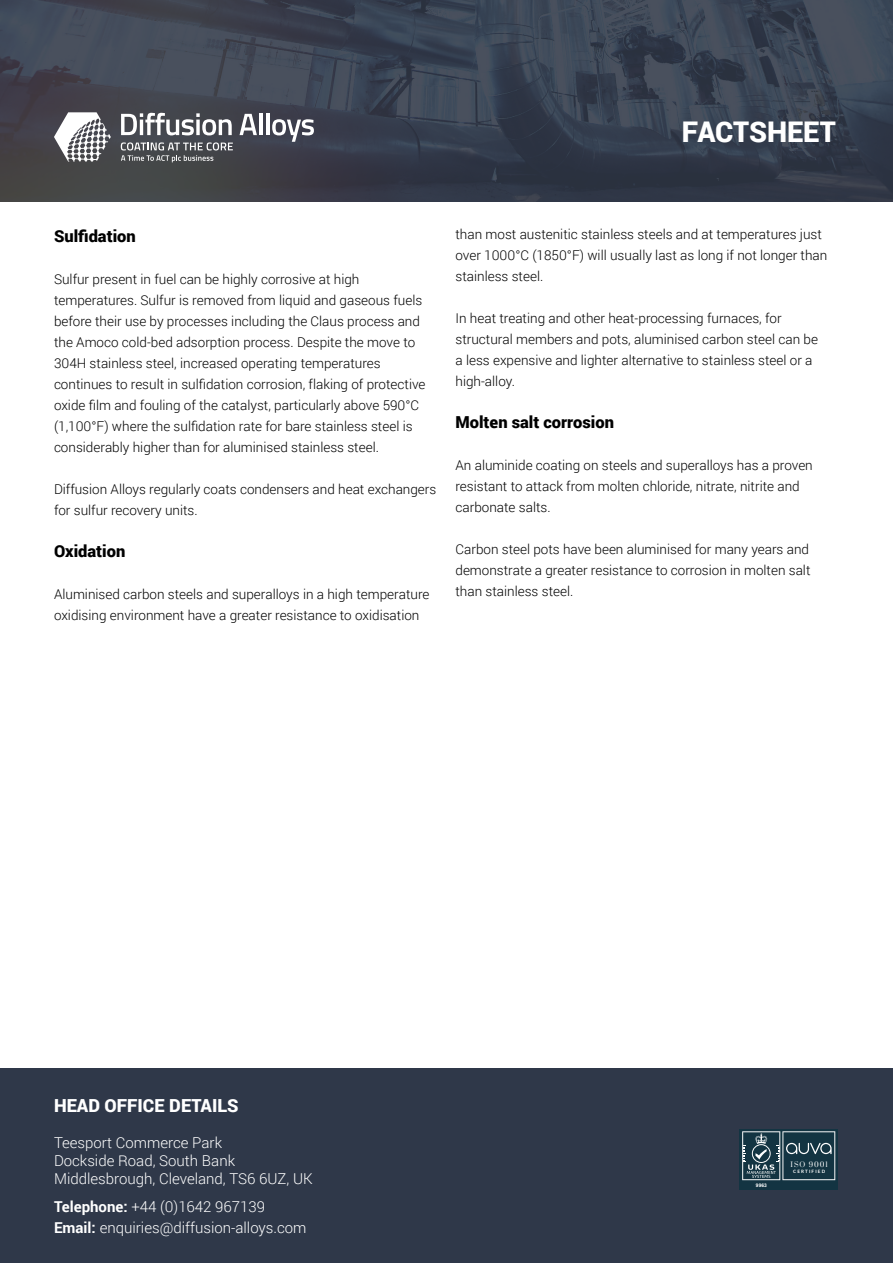
<style>
.page{position:relative;width:893px;height:1263px;background:#fff}
.page>*{position:absolute;margin:0;border:0;box-sizing:border-box;transform-origin:0 0}
.t1{font:900 28.5px "Roboto";letter-spacing:-.005em;color:#fff}
.t2{font:900 18px "Roboto";color:#fff}
.t3{font:900 16.5px "Roboto";color:#000}
.t4{font:300 15px/18px "Roboto";color:#fff}
.t5{font:300 13.5px/21px "Roboto";color:#000}
.t6{font:6.75px "Prata";letter-spacing:.14em;color:#fff}
.t7{font:700 4.95px "Arial";color:#fff}
.t8{font:700 4.5px "Lato";letter-spacing:.26em;color:#fff}
.s1{font-weight:700}
</style>
<div class="page">
<svg style="left:0;top:0;width:893px;height:202px;background:#3b414f"></svg>
<div style="left:0;top:1068px;width:893px;height:195px;background:#2f3849"></div>
<svg style="left:121px;top:113px;width:111px;height:22px"></svg>
<svg style="left:239px;top:114px;width:18px;height:21px"></svg>
<hr style="left:259px;top:113px;width:3px;height:22px;background:#fff">
<hr style="left:266px;top:113px;width:3px;height:22px;background:#fff">
<svg style="left:272px;top:119px;width:42px;height:23px"></svg>
<svg style="left:121px;top:142px;width:112px;height:20px;background:#6c6e71"></svg>
<svg style="left:54px;top:112px;width:57px;height:50px"></svg>
<div style="left:739px;top:1129px;width:99px;height:60px;background:#133442"></div>
<svg style="left:742px;top:1131px;width:93px;height:49px"></svg>
<h1 class="t1" style="left:682px;top:112px;width:156px">FACTSHEET</h1>
<p class="t3" style="left:54px;top:225px;width:83px">Sulfidation</p>
<p class="t5" style="left:54px;top:269px;width:373px">Sulfur present in fuel can be highly corrosive at high temperatures. Sulfur is removed from liquid and gaseous fuels before their use by processes including the Claus process and the Amoco cold-bed adsorption process. Despite the move to 304H stainless steel, increased operating temperatures continues to result in sulfidation corrosion, flaking of protective oxide film and fouling of the catalyst, particularly above 590°C (1,100°F) where the sulfidation rate for bare stainless steel is considerably higher than for aluminised stainless steel.</p>
<p class="t5" style="left:54px;top:479px;width:384px">Diffusion Alloys regularly coats condensers and heat exchangers for sulfur recovery units.</p>
<p class="t3" style="left:54px;top:540px;width:73px">Oxidation</p>
<p class="t5" style="left:54px;top:584px;width:377px">Aluminised carbon steels and superalloys in a high temperature oxidising environment have a greater resistance to oxidisation</p>
<p class="t5" style="left:455px;top:223px;width:373px">than most austenitic stainless steels and at temperatures just over 1000°C (1850°F) will usually last as long if not longer than stainless steel.</p>
<p class="t5" style="left:455px;top:307px;width:364px">In heat treating and other heat-processing furnaces, for structural members and pots, aluminised carbon steel can be a less expensive and lighter alternative to stainless steel or a high-alloy.</p>
<p class="t3" style="left:455px;top:411px;width:160px">Molten salt corrosion</p>
<p class="t5" style="left:455px;top:454px;width:359px">An aluminide coating on steels and superalloys has a proven resistant to attack from molten chloride, nitrate, nitrite and carbonate salts.</p>
<p class="t5" style="left:455px;top:538px;width:356px;text-align:justify">Carbon steel pots have been aluminised for many years and demonstrate a greater resistance to corrosion in molten salt than stainless steel.</p>
<h2 class="t2" style="left:54px;top:1093px;width:186px">HEAD OFFICE DETAILS</h2>
<p class="t4" style="left:54px;top:1133px;width:260px">Teesport Commerce Park<br>Dockside Road, South Bank<br>Middlesbrough, Cleveland, TS6 6UZ, UK</p>
<p class="t4" style="left:54px;top:1196px;width:254px;line-height:21px"><span class="s1">Telephone:</span> +44 (0)1642 967139<br><span class="s1">Email:</span> enquiries@diffusion-alloys.com</p>
<p class="t7" style="left:756px;top:1181px;width:12px">9963</p>
<p class="t6" style="left:790px;top:1159px;width:39px">ISO 9001</p>
<p class="t8" style="left:793px;top:1167px;width:33px">CERTIFIED</p>
</div>
